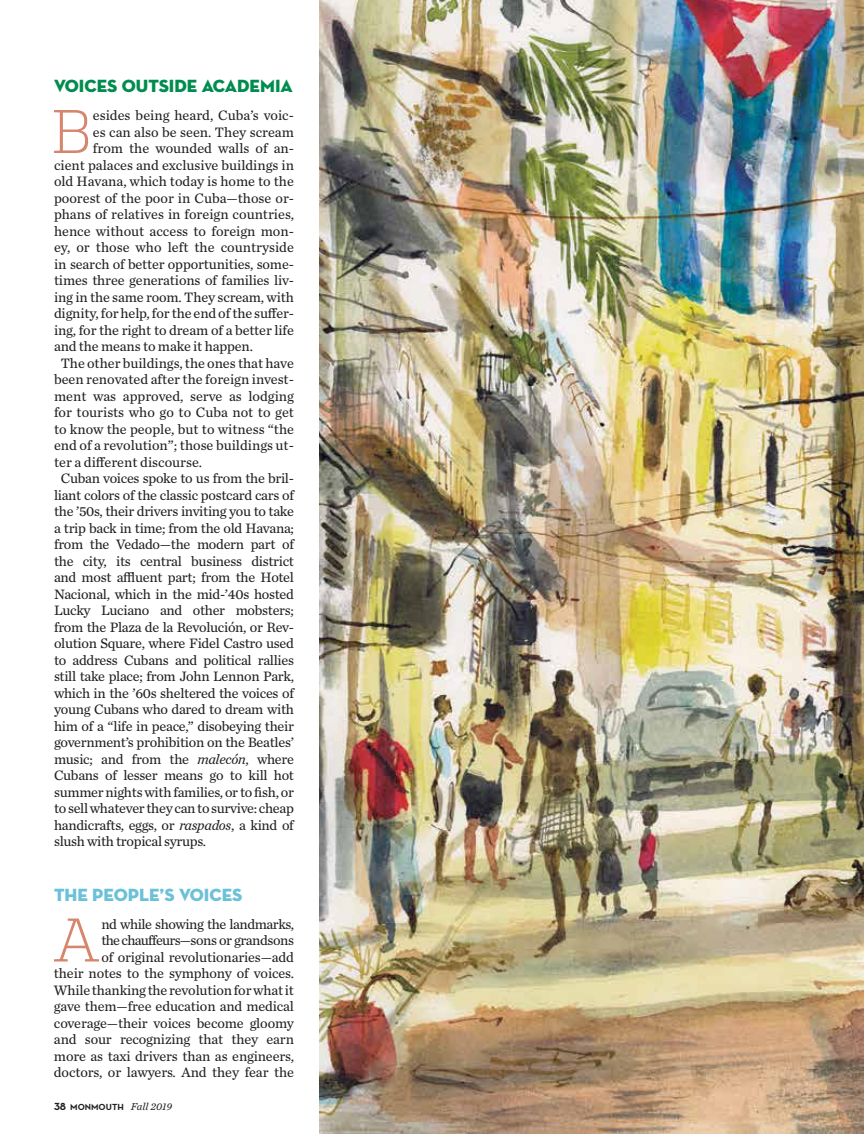
<style>
.page{position:relative;width:864px;height:1134px;background:#fff}
.page>*{position:absolute;margin:0;border:0;box-sizing:border-box;transform-origin:0 0}
.t1{font:300 61.35px "Quadon";color:#d7866e}
.t2{font:18px "Neutraface Display Titling";color:#008c4e}
.t3{font:18px "Neutraface Display Titling";color:#6cc1d8}
.t4{font:14.25px/16.5px "Chronicle Text G2";letter-spacing:-.01em;color:#231f20;text-align:right}
.t5{font:700 9px "Neutraface Text";color:#231f20}
.s1{font-style:italic}
.s2{font-size:10.5px}
.s3{font-family:"Chronicle Text G2";font-weight:400;font-style:italic;font-size:10.5px}
</style>
<div class="page">
<img style="left:320px;top:0;width:544px;height:1134px">
<p class="t2" style="left:54px;top:75px;width:240px">VOICES OUTSIDE ACADEMIA</p>
<h1 class="t1" style="left:51px;top:97px;width:43px">B</h1>
<p class="t4" style="left:93px;top:106px;width:203px">esides being heard, Cuba’s voic-</p>
<p class="t4" style="left:93px;top:123px;width:203px">es can also be seen. They scream</p>
<p class="t4" style="left:93px;top:139px;width:203px">from the wounded walls of an-</p>
<p class="t4" style="left:54px;top:156px;width:242px">cient palaces and exclusive buildings in</p>
<p class="t4" style="left:54px;top:172px;width:241px">old Havana, which today is home to the</p>
<p class="t4" style="left:54px;top:189px;width:241px">poorest of the poor in Cuba—those or-</p>
<p class="t4" style="left:54px;top:205px;width:242px">phans of relatives in foreign countries,</p>
<p class="t4" style="left:54px;top:222px;width:242px">hence without access to foreign mon-</p>
<p class="t4" style="left:54px;top:238px;width:241px">ey, or those who left the countryside</p>
<p class="t4" style="left:54px;top:255px;width:241px">in search of better opportunities, some-</p>
<p class="t4" style="left:54px;top:271px;width:241px">times three generations of families liv-</p>
<p class="t4" style="left:54px;top:288px;width:242px">ing in the same room. They scream, with</p>
<p class="t4" style="left:54px;top:304px;width:241px">dignity, for help, for the end of the suffer-</p>
<p class="t4" style="left:54px;top:321px;width:242px">ing, for the right to dream of a better life</p>
<p class="t4" style="left:54px;top:337px;width:201px">and the means to make it happen.</p>
<p class="t4" style="left:61px;top:354px;width:235px">The other buildings, the ones that have</p>
<p class="t4" style="left:54px;top:370px;width:242px">been renovated after the foreign invest-</p>
<p class="t4" style="left:54px;top:387px;width:241px">ment was approved, serve as lodging</p>
<p class="t4" style="left:54px;top:403px;width:241px">for tourists who go to Cuba not to get</p>
<p class="t4" style="left:54px;top:420px;width:242px">to know the people, but to witness “the</p>
<p class="t4" style="left:54px;top:436px;width:241px">end of a revolution”; those buildings ut-</p>
<p class="t4" style="left:54px;top:453px;width:150px">ter a different discourse.</p>
<p class="t4" style="left:61px;top:469px;width:235px">Cuban voices spoke to us from the bril-</p>
<p class="t4" style="left:54px;top:486px;width:241px">liant colors of the classic postcard cars of</p>
<p class="t4" style="left:54px;top:502px;width:242px">the ’50s, their drivers inviting you to take</p>
<p class="t4" style="left:54px;top:519px;width:242px">a trip back in time; from the old Havana;</p>
<p class="t4" style="left:54px;top:535px;width:242px">from the Vedado—the modern part of</p>
<p class="t4" style="left:54px;top:552px;width:242px">the city, its central business district</p>
<p class="t4" style="left:54px;top:568px;width:242px">and most affluent part; from the Hotel</p>
<p class="t4" style="left:54px;top:585px;width:241px">Nacional, which in the mid-’40s hosted</p>
<p class="t4" style="left:54px;top:601px;width:242px">Lucky Luciano and other mobsters;</p>
<p class="t4" style="left:54px;top:618px;width:241px">from the Plaza de la Revolución, or Rev-</p>
<p class="t4" style="left:54px;top:634px;width:241px">olution Square, where Fidel Castro used</p>
<p class="t4" style="left:54px;top:651px;width:242px">to address Cubans and political rallies</p>
<p class="t4" style="left:54px;top:667px;width:241px">still take place; from John Lennon Park,</p>
<p class="t4" style="left:54px;top:684px;width:242px">which in the ’60s sheltered the voices of</p>
<p class="t4" style="left:54px;top:700px;width:241px">young Cubans who dared to dream with</p>
<p class="t4" style="left:54px;top:717px;width:241px">him of a “life in peace,” disobeying their</p>
<p class="t4" style="left:54px;top:733px;width:242px">government’s prohibition on the Beatles’</p>
<p class="t4" style="left:54px;top:750px;width:241px">music; and from the <span class="s1">malecón</span>, where</p>
<p class="t4" style="left:54px;top:766px;width:242px">Cubans of lesser means go to kill hot</p>
<p class="t4" style="left:54px;top:783px;width:241px">summer nights with families, or to fish, or</p>
<p class="t4" style="left:54px;top:799px;width:241px">to sell whatever they can to survive: cheap</p>
<p class="t4" style="left:54px;top:816px;width:241px">handicrafts, eggs, or <span class="s1">raspados</span>, a kind of</p>
<p class="t4" style="left:54px;top:832px;width:154px">slush with tropical syrups.</p>
<p class="t3" style="left:54px;top:883px;width:190px">THE PEOPLE’S VOICES</p>
<h1 class="t1" style="left:52px;top:905px;width:50px">A</h1>
<p class="t4" style="left:54px;top:915px;width:242px">nd while showing the landmarks,<br>the chauffeurs—sons or grandsons<br>of original revolutionaries—add<br>their notes to the symphony of voices.<br>While thanking the revolution for what it gave them—free education and medical coverage—their voices become gloomy and sour recognizing that they earn more as taxi drivers than as engineers, doctors, or lawyers. And they fear the</p>
<p class="t5" style="left:54px;top:1101px;width:120px"><span class="s2">38</span> MONMOUTH <span class="s3">Fall 2019</span></p>
</div>
